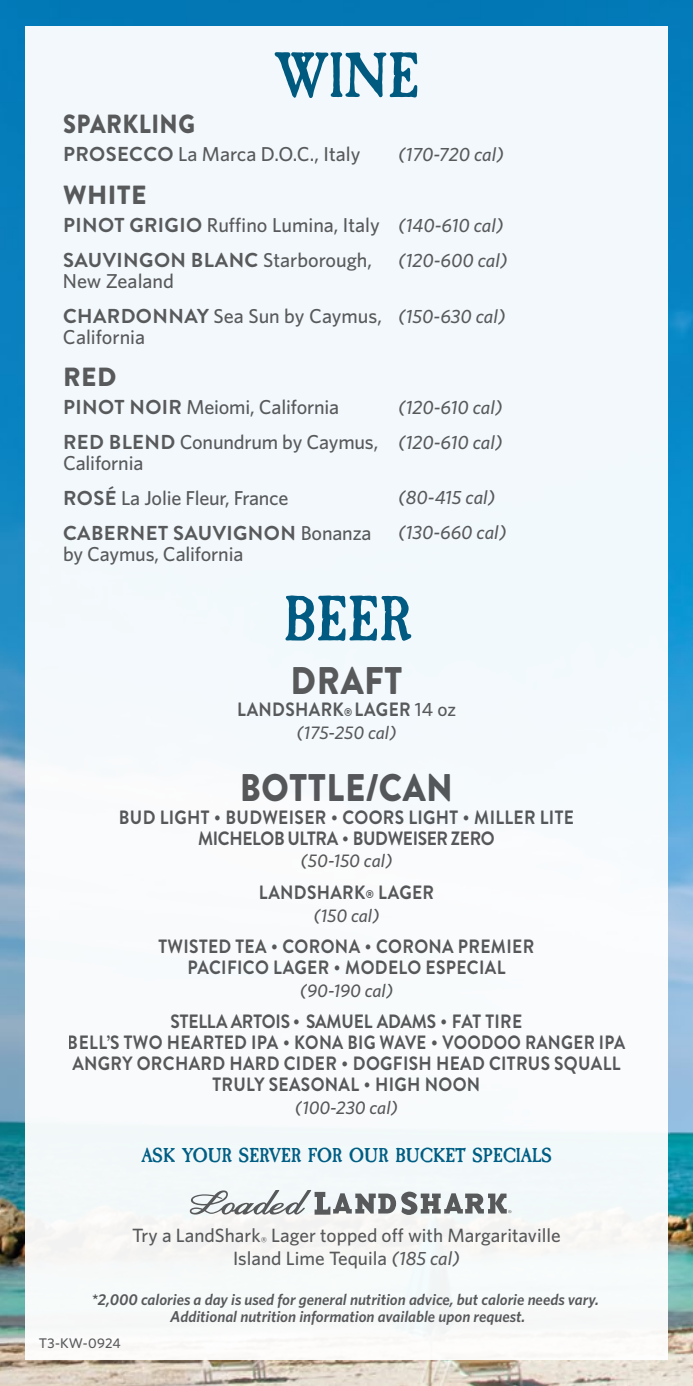
<style>
.page{position:relative;width:693px;height:1386px;background:#fff}
.page>*{position:absolute;margin:0;border:0;box-sizing:border-box;transform-origin:0 0}
.t1{font:700 66.5px "Caslon Antique";color:#005d83}
.t2{font:900 38.5px "Brandon Grotesque";letter-spacing:.02em;color:#58595b;scale:.9 1}
.t3{font:900 26.25px "Brandon Grotesque";letter-spacing:.02em;color:#58595b;scale:.9 1}
.t4{font:900 26.25px "Brandon Grotesque";letter-spacing:.02em;color:#58595b}
.t5{font:700 21px "Caslon Antique";color:#005d83}
.t6{font:500 20.12px/35px "Whitney";letter-spacing:-.01em;color:#58595b}
.t7{font:700 20.12px "Brandon Grotesque";letter-spacing:.02em;color:#58595b}
.t8{font:700 19.25px/21px "Brandon Grotesque";letter-spacing:.02em;color:#58595b;text-align:center;scale:.9 1}
.t9{font:italic 500 19.25px/35px "Whitney";color:#58595b}
.t10{font:500 19.25px/23.1px "Whitney";color:#58595b;text-align:center}
.t11{font:italic 500 18.38px "Whitney";color:#58595b}
.t12{font:italic 600 15.75px/17.5px "Whitney";color:#58595b;text-align:center}
.t13{font:500 14px "Whitney";letter-spacing:.005em;color:#58595b}
.s1{font-family:"Brandon Grotesque";font-weight:700}
.s2{font-family:"Whitney";font-weight:500}
.s3{font-size:11.2px}
.s4{font-style:italic}
</style>
<div class="page">
<img style="left:0;top:0;width:693px;height:1386px">
<div style="left:25px;top:26px;width:643px;height:1334px;background:#f2f9fb"></div>
<svg style="left:190px;top:1190px;width:322px;height:25px"></svg>
<h1 class="t1" style="left:274px;top:38px;width:146px">WINE</h1>
<h3 class="t3" style="left:63px;top:105px;width:148px">SPARKLING</h3>
<p class="t6" style="left:63px;top:136px;width:299px"><span class="s1">PROSECCO</span> La Marca D.O.C., Italy</p>
<h3 class="t4" style="left:63px;top:177px;width:85px">WHITE</h3>
<p class="t6" style="left:63px;top:208px;width:318px"><span class="s1">PINOT GRIGIO</span> Ruffino Lumina, Italy</p>
<p class="t7" style="left:63px;top:246px;width:311px">SAUVINGON BLANC <span class="s2">Starborough,</span></p>
<p class="t6" style="left:63px;top:264px;width:321px">New Zealand<br><span class="s1">CHARDONNAY</span> Sea Sun by Caymus,</p>
<p class="t6" style="left:63px;top:320px;width:84px">California</p>
<h3 class="t4" style="left:63px;top:359px;width:55px">RED</h3>
<p class="t6" style="left:63px;top:390px;width:317px"><span class="s1">PINOT NOIR</span> Meiomi, California<br><span class="s1">RED BLEND</span> Conundrum by Caymus,</p>
<p class="t6" style="left:63px;top:446px;width:227px">California<br><span class="s1">ROSÉ</span> La Jolie Fleur, France</p>
<p class="t7" style="left:63px;top:519px;width:310px">CABERNET SAUVIGNON <span class="s2">Bonanza</span></p>
<p class="t6" style="left:63px;top:537px;width:182px">by Caymus, California</p>
<p class="t9" style="left:398px;top:136px;width:107px">(170-720 cal)</p>
<p class="t9" style="left:398px;top:208px;width:111px">(140-610 cal) (120-600 cal)</p>
<p class="t9" style="left:398px;top:299px;width:109px">(150-630 cal)</p>
<p class="t9" style="left:398px;top:390px;width:106px">(120-610 cal) (120-610 cal)</p>
<p class="t9" style="left:398px;top:479px;width:110px">(80-415 cal) (130-660 cal)</p>
<h1 class="t1" style="left:282px;top:581px;width:130px">BEER</h1>
<h2 class="t2" style="left:291px;top:653px;width:125px">DRAFT</h2>
<p class="t8" style="left:237px;top:699px;width:245px">LANDSHARK<span class="s3">®</span> LAGER <span class="s2">14 oz</span></p>
<p class="t11" style="left:296px;top:721px;width:102px">(175-250 cal)</p>
<h2 class="t2" style="left:240px;top:760px;width:239px">BOTTLE/CAN</h2>
<p class="t8" style="left:119px;top:807px;width:507px">BUD LIGHT • BUDWEISER • COORS LIGHT • MILLER LITE<br>MICHELOB ULTRA • BUDWEISER ZERO</p>
<p class="t11" style="left:301px;top:849px;width:93px">(50-150 cal)</p>
<p class="t8" style="left:259px;top:882px;width:196px">LANDSHARK<span class="s3">®</span> LAGER</p>
<p class="t11" style="left:313px;top:903px;width:68px">(150 cal)</p>
<p class="t8" style="left:159px;top:936px;width:419px">TWISTED TEA • CORONA • CORONA PREMIER<br>PACIFICO LAGER • MODELO ESPECIAL</p>
<p class="t11" style="left:300px;top:978px;width:95px">(90-190 cal)</p>
<p class="t8" style="left:68px;top:1011px;width:621px">STELLA ARTOIS • SAMUEL ADAMS • FAT TIRE<br>BELL’S TWO HEARTED IPA • KONA BIG WAVE • VOODOO RANGER IPA ANGRY ORCHARD HARD CIDER • DOGFISH HEAD CITRUS SQUALL TRULY SEASONAL • HIGH NOON</p>
<p class="t11" style="left:295px;top:1096px;width:105px">(100-230 cal)</p>
<p class="t5" style="left:141px;top:1144px;width:412px">ASK YOUR SERVER FOR OUR BUCKET SPECIALS</p>
<p class="t10" style="left:132px;top:1223px;width:430px">Try a LandShark<sub>®</sub> Lager topped off with Margaritaville<br>Island Lime Tequila <span class="s4">(185 cal)</span></p>
<p class="t12" style="left:91px;top:1290px;width:509px">*2,000 calories a day is used for general nutrition advice, but calorie needs vary.<br>Additional nutrition information available upon request.</p>
<p class="t13" style="left:39px;top:1334px;width:84px">T3-KW-0924</p>
</div>
